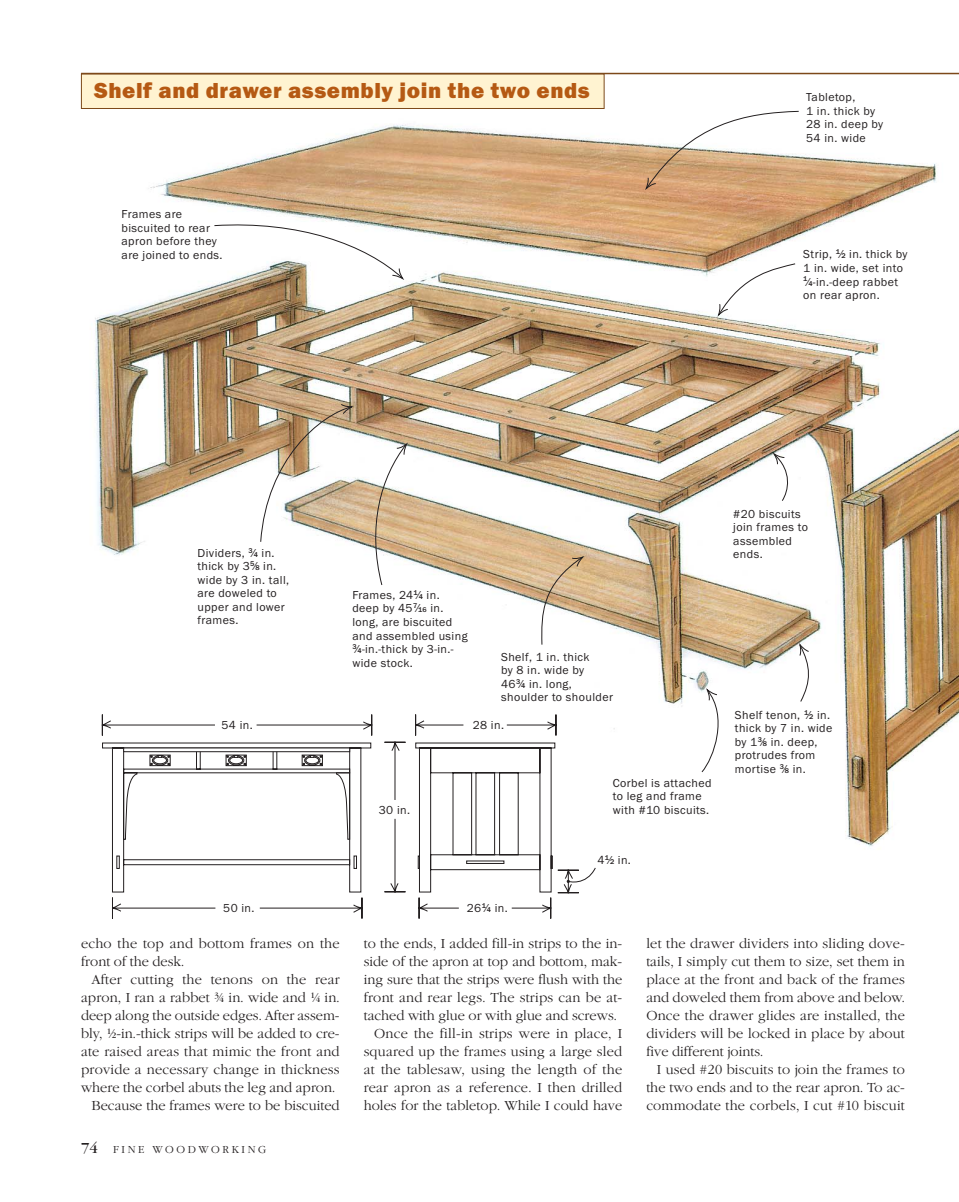
<style>
.page{position:relative;width:959px;height:1202px;background:#fff}
.page>*{position:absolute;margin:0;border:0;box-sizing:border-box;transform-origin:0 0}
.t1{font:800 22.5px "Franklin Gothic Itc T";letter-spacing:.025em;color:#b55913}
.t2{font:13.5px/18px "L Garamond";letter-spacing:.005em;color:#231f20;text-align:justify}
.t3{font:12px/13.5px "Franklin Gothic Itc T";letter-spacing:.035em;color:#231f20}
.t4{font:10.5px "L Garamond";letter-spacing:.25em;color:#231f20}
.s1{font-weight:500;font-size:7.2px}
.s2{font-family:"Garamond";font-size:8.1px}
.s3{font-family:"Garamond";font-size:15px}
</style>
<div class="page">
<img style="left:95px;top:106px;width:863px;height:741px">
<div style="left:81px;top:734px;width:524px;height:173px;background:#fff"></div>
<div style="left:81px;top:74px;width:523px;height:34px;background:#fff3d1"></div>
<div style="left:81px;top:74px;width:523px;height:35px;border:1px solid #7d491a"></div>
<hr style="left:81px;top:73px;width:877px;height:1px;background:#7d491a">
<svg style="left:644px;top:111px;width:155px;height:80px"></svg>
<svg style="left:717px;top:263px;width:79px;height:54px"></svg>
<svg style="left:772px;top:452px;width:20px;height:50px"></svg>
<svg style="left:798px;top:642px;width:13px;height:60px"></svg>
<svg style="left:701px;top:687px;width:27px;height:86px"></svg>
<svg style="left:541px;top:555px;width:44px;height:90px"></svg>
<svg style="left:367px;top:442px;width:41px;height:144px"></svg>
<img style="left:260px;top:403px;width:94px;height:139px">
<svg style="left:214px;top:220px;width:191px;height:61px"></svg>
<svg style="left:557px;top:867px;width:39px;height:27px"></svg>
<svg style="left:102px;top:713px;width:454px;height:206px"></svg>
<h1 class="t1" style="left:94px;top:83px;width:497px">Shelf and drawer assembly join the two ends</h1>
<p class="t3" style="left:122px;top:209px;width:102px">Frames are biscuited to rear apron before they are joined to ends.</p>
<p class="t3" style="left:806px;top:91px;width:79px">Tabletop,<br>1 in. thick by<br>28 in. deep by<br>54 in. wide</p>
<p class="t3" style="left:803px;top:249px;width:106px">Strip, <sup>1</sup>⁄<span class="s1">2</span> in. thick by<br>1 in. wide, set into<br><sup>1</sup>⁄<span class="s1">4</span>-in.-deep rabbet on rear apron.</p>
<p class="t3" style="left:733px;top:508px;width:76px">#20 biscuits join frames to assembled</p>
<p class="t3" style="left:197px;top:547px;width:79px">Dividers, <sup>3</sup>⁄<span class="s1">4</span> in.</p>
<p class="t3" style="left:733px;top:548px;width:31px">ends.</p>
<p class="t3" style="left:197px;top:560px;width:93px">thick by 3<sup>5</sup>⁄<span class="s1">8</span> in. wide by 3 in. tall, are doweled to upper and lower frames.</p>
<p class="t3" style="left:352px;top:589px;width:117px">Frames, 24<sup>1</sup>⁄<span class="s1">4</span> in. deep by 45<sup>7</sup>⁄<span class="s1">16</span> in. long, are biscuited and assembled using<br><sup>3</sup>⁄<span class="s1">4</span>-in.-thick by 3-in.- wide stock.</p>
<p class="t3" style="left:501px;top:651px;width:113px">Shelf, 1 in. thick<br>by 8 in. wide by<br>46<sup>3</sup>⁄<span class="s1">4</span> in. long, shoulder to shoulder</p>
<p class="t3" style="left:221px;top:719px;width:33px">54 in.</p>
<p class="t3" style="left:379px;top:804px;width:33px">30 in.</p>
<p class="t3" style="left:472px;top:719px;width:33px">28 in.</p>
<p class="t3" style="left:223px;top:902px;width:33px">50 in.</p>
<p class="t3" style="left:467px;top:902px;width:42px">26<sup>1</sup>⁄<span class="s1">4</span> in.</p>
<p class="t3" style="left:613px;top:777px;width:100px">Corbel is attached to leg and frame with #10 biscuits.</p>
<p class="t3" style="left:597px;top:854px;width:35px">4<sup>1</sup>⁄<span class="s1">2</span> in.</p>
<p class="t3" style="left:735px;top:709px;width:99px">Shelf tenon, <sup>1</sup>⁄<span class="s1">2</span> in. thick by 7 in. wide by 1<sup>3</sup>⁄<span class="s1">8</span> in. deep, protrudes from mortise <sup>3</sup>⁄<span class="s1">8</span> in.</p>
<p class="t2" style="left:81px;top:935px;width:260px">echo the top and bottom frames on the front of the desk.</p>
<p class="t2" style="left:92px;top:971px;width:249px">After cutting the tenons on the rear</p>
<p class="t2" style="left:81px;top:989px;width:260px">apron, I ran a rabbet <sup>3</sup>⁄<span class="s2">4</span> in. wide and <sup>1</sup>⁄<span class="s2">4</span> in.</p>
<p class="t2" style="left:81px;top:1007px;width:260px">deep along the outside edges. After assem-</p>
<p class="t2" style="left:81px;top:1025px;width:260px">bly, <sup>1</sup>⁄<span class="s2">2</span>-in.-thick strips will be added to cre-</p>
<p class="t2" style="left:81px;top:1043px;width:260px">ate raised areas that mimic the front and</p>
<p class="t2" style="left:81px;top:1061px;width:260px">provide a necessary change in thickness</p>
<p class="t2" style="left:81px;top:1079px;width:256px">where the corbel abuts the leg and apron.</p>
<p class="t2" style="left:92px;top:1097px;width:249px">Because the frames were to be biscuited</p>
<p class="t4" style="left:81px;top:1145px;width:187px"><span class="s3">74</span> FINE WOODWORKING</p>
<p class="t2" style="left:363px;top:935px;width:260px">to the ends, I added fill-in strips to the in-</p>
<p class="t2" style="left:363px;top:953px;width:260px">side of the apron at top and bottom, mak-</p>
<p class="t2" style="left:363px;top:971px;width:260px">ing sure that the strips were flush with the</p>
<p class="t2" style="left:363px;top:989px;width:260px">front and rear legs. The strips can be at-</p>
<p class="t2" style="left:363px;top:1007px;width:255px">tached with glue or with glue and screws.</p>
<p class="t2" style="left:374px;top:1025px;width:249px">Once the fill-in strips were in place, I</p>
<p class="t2" style="left:363px;top:1043px;width:260px">squared up the frames using a large sled</p>
<p class="t2" style="left:363px;top:1061px;width:260px">at the tablesaw, using the length of the</p>
<p class="t2" style="left:363px;top:1079px;width:260px">rear apron as a reference. I then drilled</p>
<p class="t2" style="left:363px;top:1097px;width:260px">holes for the tabletop. While I could have</p>
<p class="t2" style="left:646px;top:935px;width:260px">let the drawer dividers into sliding dove&shy;tails, I simply cut them to size, set them in place at the front and back of the frames and doweled them from above and below.<br>Once the drawer glides are installed, the dividers will be locked in place by about five different joints.</p>
<p class="t2" style="left:646px;top:1061px;width:260px;text-indent:11px">I used #20 biscuits to join the frames to the two ends and to the rear apron. To ac&shy;commodate the corbels, I cut #10 biscuit</p>
</div>
